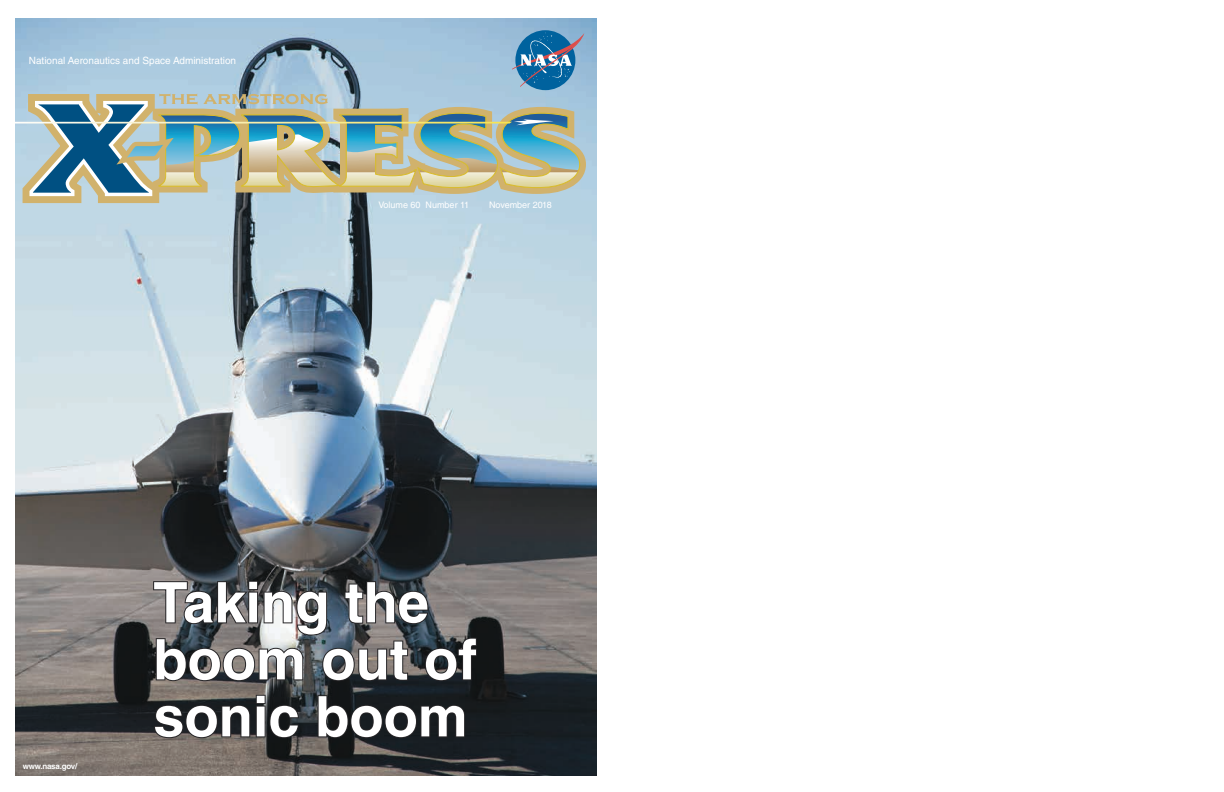
<style>
.page{position:relative;width:1224px;height:792px;background:#fff}
.page>*{position:absolute;margin:0;border:0;box-sizing:border-box;transform-origin:0 0}
.t1{font:700 56px/57px "Helvetica LT Std";color:#fff}
.t2{font:10px "Helvetica LT Std";color:#fff}
.t3{font:9px "Helvetica LT Std";color:#fff}
.t4{font:700 8px "Helvetica LT Std";letter-spacing:-.03em;color:#fff}
</style>
<div class="page">
<img style="left:16px;top:18px;width:580px;height:757px">
<svg style="left:152px;top:580px;width:326px;height:102px;background:#57585b"></svg>
<svg style="left:153px;top:694px;width:147px;height:45px;background:#2d2e2f"></svg>
<svg style="left:317px;top:694px;width:149px;height:45px;background:#1b1e21"></svg>
<svg style="left:15px;top:33px;width:571px;height:170px;background:#9eb5b5"></svg>
<p class="t2" style="left:29px;top:54px;width:209px">National Aeronautics and Space Administration</p>
<p class="t3" style="left:378px;top:200px;width:92px">Volume 60 Number 11</p>
<p class="t3" style="left:489px;top:200px;width:64px">November 2018</p>
<p class="t4" style="left:23px;top:761px;width:56px">www.nasa.gov/</p>
<p class="t1" style="left:153px;top:573px;width:325px">Taking the boom out of sonic boom</p>
</div>
